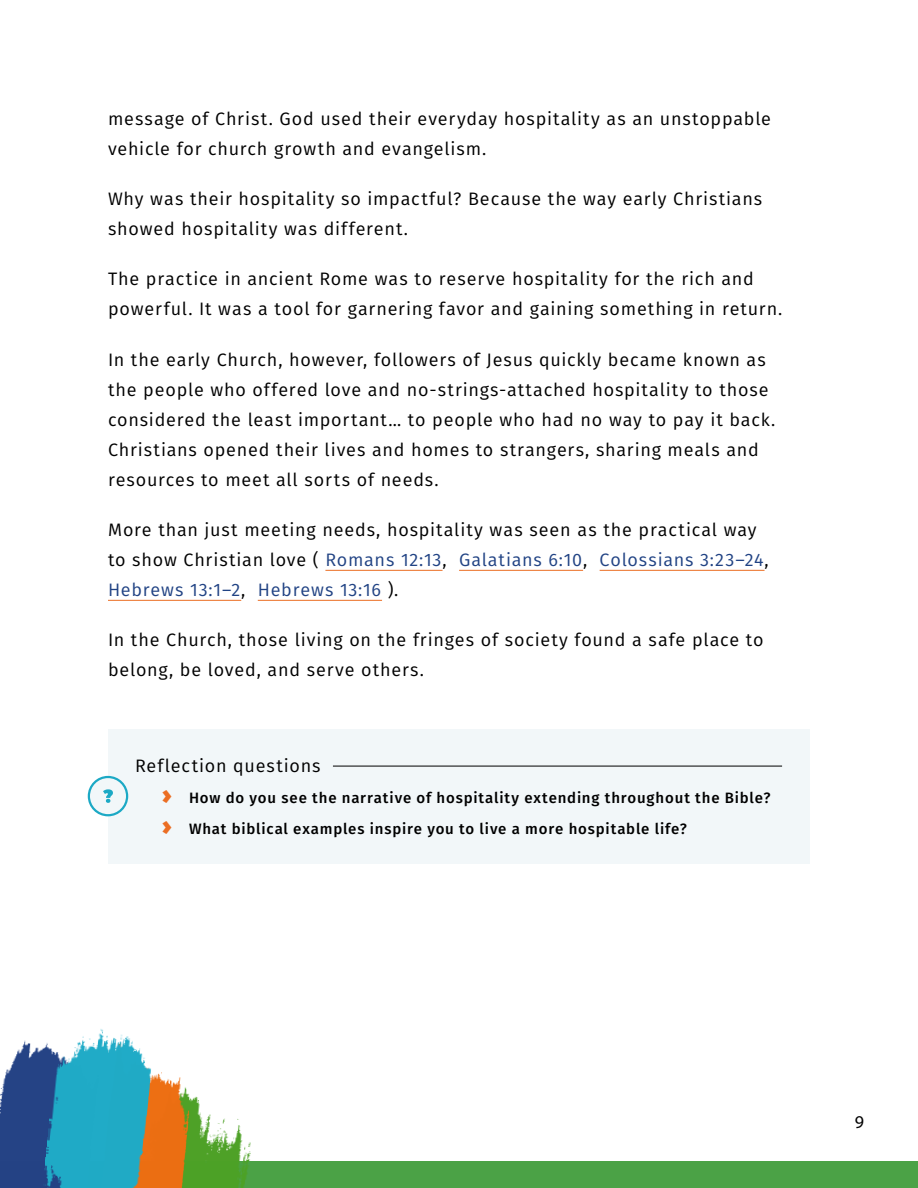
<style>
.page{position:relative;width:918px;height:1188px;background:#fff}
.page>*{position:absolute;margin:0;border:0;box-sizing:border-box;transform-origin:0 0}
.t1{font:18px/30px "Fira Sans";letter-spacing:.045em;color:#000}
.t2{font:18px "Myriad Pro";color:#000}
.t3{font:500 15px/30.8px "Fira Sans";letter-spacing:.055em;color:#000}
.s1{color:#214384}
.s2{font-family:"Plume Ad";font-weight:400;font-size:27px;color:#eb6e24}
</style>
<div class="page">
<div style="left:0;top:1161px;width:918px;height:27px;background:#4ba246"></div>
<hr style="left:325px;top:570px;width:118px;height:1px;background:#eb6e24">
<hr style="left:459px;top:570px;width:124px;height:1px;background:#eb6e24">
<hr style="left:600px;top:570px;width:165px;height:1px;background:#eb6e24">
<hr style="left:108px;top:600px;width:133px;height:1px;background:#eb6e24">
<hr style="left:258px;top:600px;width:124px;height:1px;background:#eb6e24">
<div style="left:108px;top:729px;width:702px;height:134px;background:#f2f7f9"></div>
<hr style="left:333px;top:766px;width:449px;height:1px;background:#000">
<img style="left:195px;top:1096px;width:56px;height:92px">
<img style="left:0;top:1040px;width:42px;height:148px">
<img style="left:156px;top:1072px;width:39px;height:116px">
<img style="left:42px;top:1029px;width:114px;height:159px">
<svg style="left:88px;top:776px;width:40px;height:40px"></svg>
<p class="t1" style="left:108px;top:103px;width:665px">message of Christ. God used their everyday hospitality as an unstoppable vehicle for church growth and evangelism.</p>
<p class="t1" style="left:108px;top:183px;width:656px">Why was their hospitality so impactful? Because the way early Christians showed hospitality was different.</p>
<p class="t1" style="left:108px;top:264px;width:676px">The practice in ancient Rome was to reserve hospitality for the rich and powerful. It was a tool for garnering favor and gaining something in return.</p>
<p class="t1" style="left:108px;top:344px;width:669px">In the early Church, however, followers of Jesus quickly became known as the people who offered love and no-strings-attached hospitality to those considered the least important… to people who had no way to pay it back.<br>Christians opened their lives and homes to strangers, sharing meals and resources to meet all sorts of needs.</p>
<p class="t1" style="left:108px;top:514px;width:662px">More than just meeting needs, hospitality was seen as the practical way to show Christian love ( <span class="s1">Romans 12:13</span>, <span class="s1">Galatians 6:10</span>, <span class="s1">Colossians 3:23–24</span>,<br><span class="s1">Hebrews 13:1–2</span>, <span class="s1">Hebrews 13:16</span> ).</p>
<p class="t1" style="left:108px;top:624px;width:657px">In the Church, those living on the fringes of society found a safe place to belong, be loved, and serve others.</p>
<p class="t1" style="left:135px;top:750px;width:187px">Reflection questions</p>
<p class="t3" style="left:162px;top:781px;width:610px"><span class="s2">›</span> How do you see the narrative of hospitality extending throughout the Bible? <span class="s2">›</span> What biblical examples inspire you to live a more hospitable life?</p>
<p class="t2" style="left:855px;top:1111px;width:11px">9</p>
</div>
